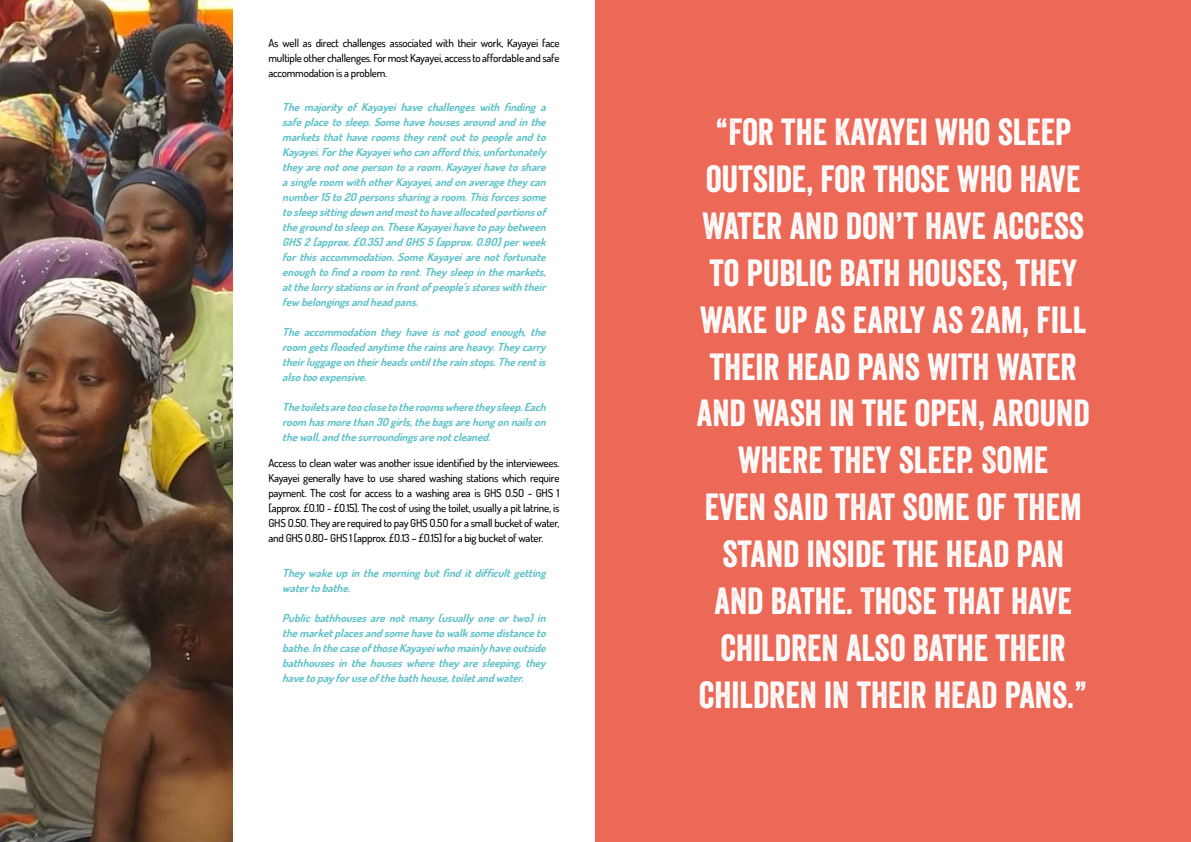
<style>
.page{position:relative;width:1191px;height:842px;background:#fff}
.page>*{position:absolute;margin:0;border:0;box-sizing:border-box;transform-origin:0 0}
.t1{font:36.7px/46.9px "Veneer";color:#fff;text-align:center}
.t2{font:italic 700 11px/15px "Dosis";color:#5ec1c8;text-align:justify}
.t3{font:500 11px/15px "Dosis";letter-spacing:-.02em;color:#000;text-align:justify}
</style>
<div class="page">
<div style="left:595px;top:0;width:596px;height:842px;background:#ed6957"></div>
<img style="left:0;top:0;width:232px;height:842px">
<p class="t3" style="left:268px;top:35px;width:292px">As well as direct challenges associated with their work, Kayayei face multiple other challenges. For most Kayayei, access to affordable and safe accommodation is a problem.</p>
<p class="t2" style="left:282px;top:99px;width:268px">The majority of Kayayei have challenges with finding a safeplacetosleep.Somehavehousesaroundandinthe marketsthathaveroomstheyrentouttopeopleandto Kayayei.FortheKayayeiwhocanaffordthis,unfortunately theyarenotonepersontoaroom.Kayayeihavetoshare asingleroom withotherKayayei,andonaveragetheycan number15to2Opersonssharingaroom.Thisforcessome tosleepsittingdownandmosttohaveallocatedportionsof thegroundtosleepon.TheseKayayeihavetopaybetween GHS2[approx.£O.35]andGHS5[approx.O.9O]perweek forthisaccommodation.SomeKayayeiarenotfortunate enoughtofindaroom torent.Theysleepinthemarkets, atthelorrystationsorinfrontofpeople’sstoreswiththeir few belongingsandheadpans.</p>
<p class="t2" style="left:282px;top:324px;width:268px">The accommodation they have is not good enough, the room getsfloodedanytimetherainsareheavy.Theycarry theirluggageontheirheadsuntiltherainstops.Therentis alsotooexpensive.</p>
<p class="t2" style="left:282px;top:399px;width:268px">Thetoiletsaretooclosetotheroomswheretheysleep.Each room hasmorethan3Ogirls,thebagsarehungonnailson thewall,andthesurroundingsarenotcleaned.</p>
<p class="t3" style="left:268px;top:456px;width:292px">Access to clean water was another issue identified by the interviewees.<br>Kayayei generally have to use shared washing stations which require payment. The cost for access to a washing area is GHS O.5O - GHS 1 [approx. £O.1O - £O.15]. The cost of using the toilet, usually a pit latrine, is GHS O.5O. They are required to pay GHS O.5O for a small bucket of water, and GHS O.8O- GHS 1 [approx. £O.13 – £O.15] for a big bucket of water.</p>
<p class="t2" style="left:282px;top:565px;width:268px">Theywakeupinthemorningbutfinditdifficultgetting watertobathe.</p>
<p class="t2" style="left:282px;top:610px;width:268px">Publicbathhousesarenotmany(usuallyoneortwo)in themarketplacesandsomehavetowalksomedistanceto bathe.InthecaseofthoseKayayeiwhomainlyhaveoutside bathhousesinthehouseswheretheyaresleeping,they havetopayforuseofthebathhouse,toiletandwater.</p>
<p class="t1" style="left:697px;top:108px;width:394px">“FOR THE KAYAYEI WHO SLEEP<br>OUTSIDE, FOR THOSE WHO HAVE<br>WATER AND DON’T HAVE ACCESS<br>TO PUBLIC BATH HOUSES, THEY<br>WAKE UP AS EARLY AS 2AM, FILL<br>THEIR HEAD PANS WITH WATER<br>AND WASH IN THE OPEN, AROUND<br>WHERE THEY SLEEP. SOME<br>EVEN SAID THAT SOME OF THEM<br>STAND INSIDE THE HEAD PAN<br>AND BATHE. THOSE THAT HAVE<br>CHILDREN ALSO BATHE THEIR<br>CHILDREN IN THEIR HEAD PANS.”</p>
</div>
